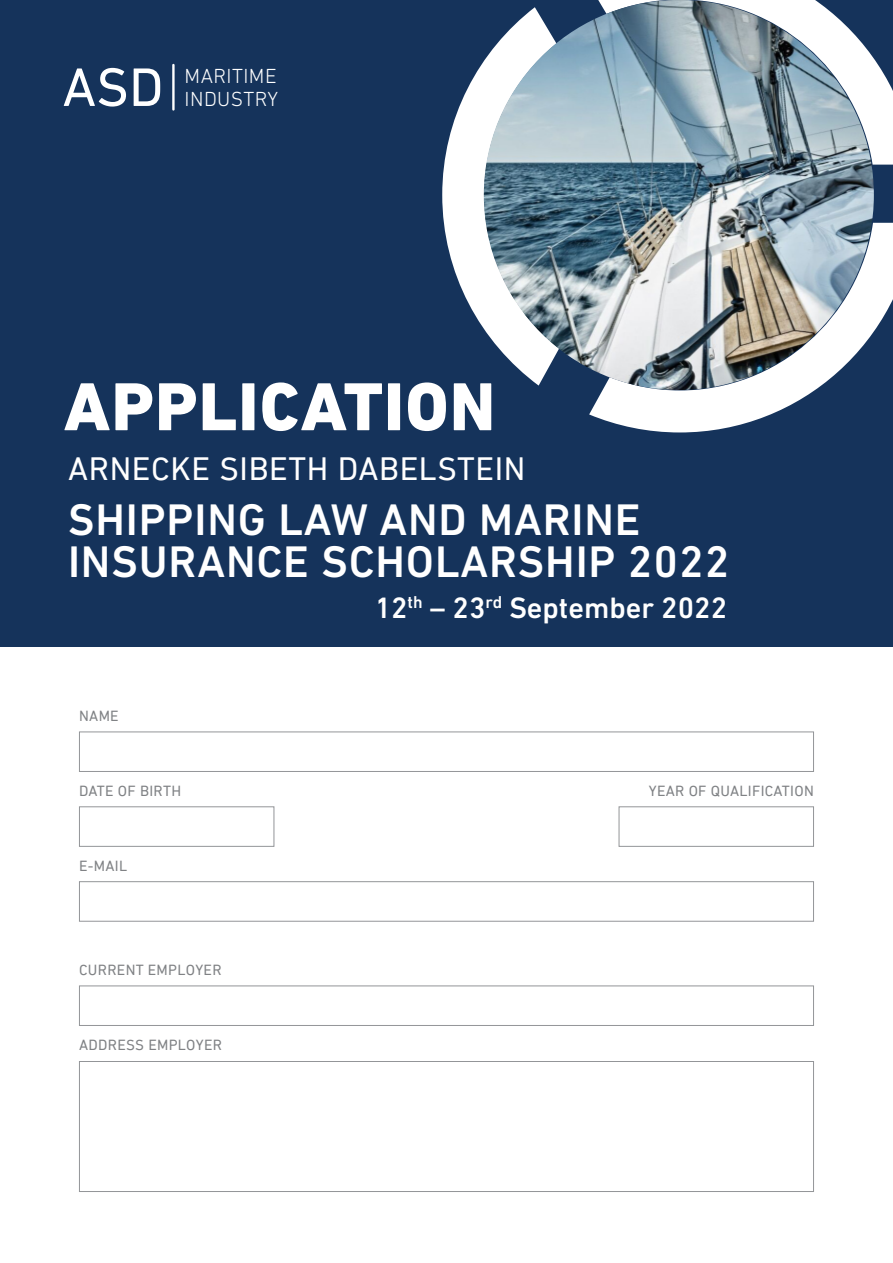
<style>
.page{position:relative;width:893px;height:1263px;background:#fff}
.page>*{position:absolute;margin:0;border:0;box-sizing:border-box;transform-origin:0 0}
.t1{font:800 69px "DIN Next LT Pro";letter-spacing:.02em;color:#fff}
.t2{font:500 45px/42px "DIN Next LT Pro";letter-spacing:.02em;color:#fff}
.t3{font:33px "DIN Next LT Pro";letter-spacing:.02em;color:#fff}
.t4{font:500 30px "DIN Next LT Pro";color:#fff}
.t5{font:300 20.7px/23.5px "DIN Next LT Pro";letter-spacing:.02em;color:#fff}
.t6{font:15px "DIN Next LT Pro";letter-spacing:.02em;color:#808285}
</style>
<div class="page">
<div style="left:0;top:0;width:893px;height:646px;background:#15335b"></div>
<svg style="left:64px;top:68px;width:62px;height:39px"></svg>
<svg style="left:134px;top:68px;width:26px;height:38px"></svg>
<hr style="left:172px;top:65px;width:3px;height:44px;background:#fff">
<svg style="left:442px;top:7px;width:117px;height:379px"></svg>
<svg style="left:589px;top:223px;width:304px;height:209px;fill:#fff"></svg>
<svg style="left:598px;top:0;width:295px;height:165px;fill:#fff"></svg>
<img style="left:484px;top:0;width:390px;height:390px;border-radius:194px">
<div style="left:79px;top:986px;width:735px;height:40px;border:1px solid #939598"></div>
<div style="left:79px;top:732px;width:735px;height:40px;border:1px solid #939598"></div>
<div style="left:79px;top:881px;width:735px;height:40px;border:1px solid #939598"></div>
<div style="left:79px;top:1061px;width:735px;height:131px;border:1px solid #939598"></div>
<div style="left:619px;top:806px;width:195px;height:41px;border:1px solid #939598"></div>
<div style="left:79px;top:806px;width:195px;height:41px;border:1px solid #939598"></div>
<h3 class="t5" style="left:185px;top:64px;width:95px">MARITIME<br>INDUSTRY</h3>
<h1 class="t1" style="left:64px;top:366px;width:433px">APPLICATION</h1>
<h3 class="t3" style="left:68px;top:449px;width:459px">ARNECKE SIBETH DABELSTEIN</h3>
<h2 class="t2" style="left:68px;top:498px;width:663px">SHIPPING LAW AND MARINE<br>INSURANCE SCHOLARSHIP 2022</h2>
<h3 class="t4" style="left:375px;top:590px;width:354px">12<sup>th</sup> – 23<sup>rd</sup> September 2022</h3>
<p class="t6" style="left:79px;top:707px;width:41px">NAME</p>
<p class="t6" style="left:79px;top:782px;width:104px">DATE OF BIRTH</p>
<p class="t6" style="left:649px;top:782px;width:166px">YEAR OF QUALIFICATION</p>
<p class="t6" style="left:79px;top:857px;width:50px">E-MAIL</p>
<p class="t6" style="left:79px;top:961px;width:144px">CURRENT EMPLOYER</p>
<p class="t6" style="left:79px;top:1037px;width:144px">ADDRESS EMPLOYER</p>
</div>
